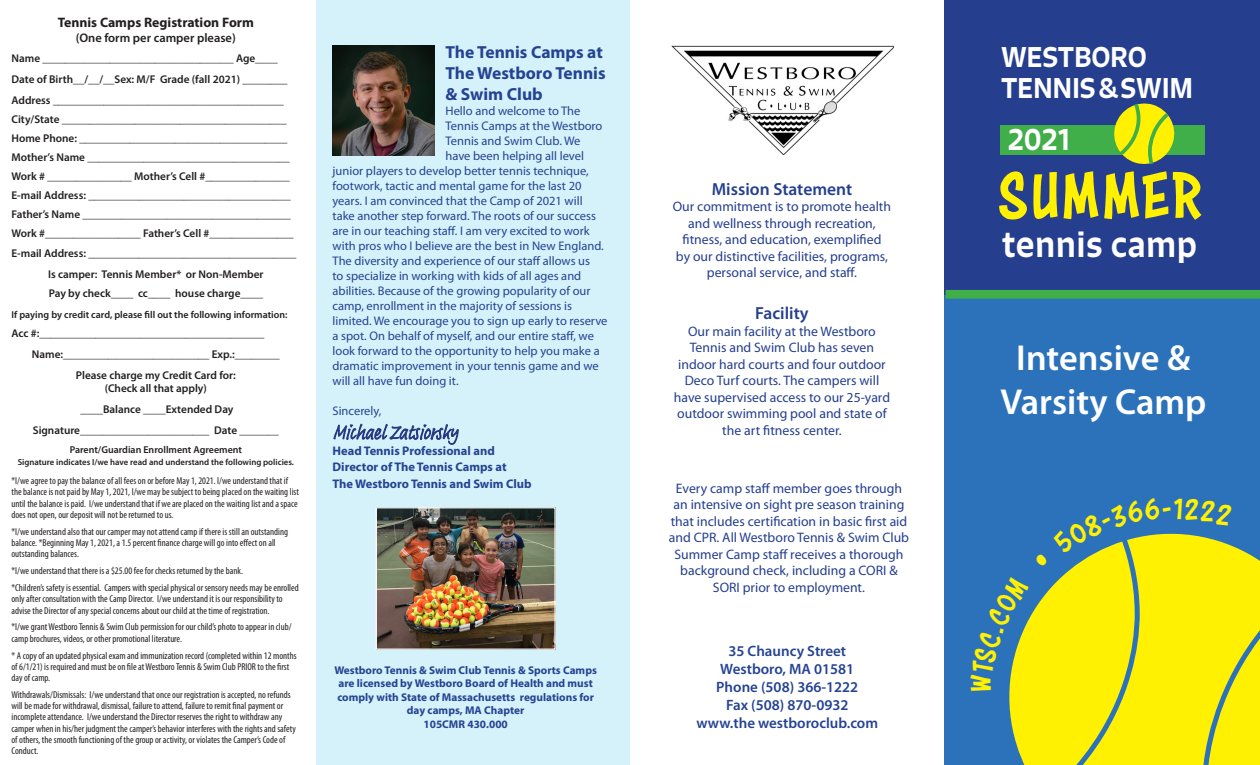
<style>
.page{position:relative;width:1260px;height:765px;background:#fff}
.page>*{position:absolute;margin:0;border:0;box-sizing:border-box;transform-origin:0 0}
.t1{font:68.75px "Astounder Squared BB";letter-spacing:.05em;color:#fff101}
.t2{font:600 36.25px "Myriad Pro";color:#fff}
.t3{font:500 33.75px "Signo";letter-spacing:.01em;color:#fff}
.t4{font:500 30px "Signo";color:#fff}
.t5{font:500 27.5px "Signo";letter-spacing:-.01em;color:#fff}
.t6{font:700 17.5px/21px "Myriad Pro";color:#254392}
.t7{font:600 17.5px "Myriad Pro";color:#253f8e}
.t8{font:600 15px "Myriad Pro";color:#254392}
.t9{font:13.75px/16.5px "Myriad Pro";color:#253f8e;text-align:center}
.t10{font:700 13.75px "Myriad Pro";color:#231f20}
.t11{font:12.5px "Myriad Pro";color:#254392}
.t12{font:700 12.5px "Myriad Pro";color:#254392}
.t13{font:600 12.5px "Myriad Pro";color:#231f20}
.t14{font:600 11.25px "Myriad Pro";color:#231f20}
.t15{font:700 11.25px/13.5px "Myriad Pro";color:#254392}
.t16{font:condensed 10px/11.2px "Myriad Pro";color:#231f20}
.t17{font:600 10px "Myriad Pro";color:#231f20}
.t18{font:600 8.75px "Myriad Pro";color:#231f20}
</style>
<div class="page">
<div style="left:316px;top:0;width:315px;height:764px;background:#d5f2fa"></div>
<div style="left:630px;top:0;width:315px;height:764px;background:#fff"></div>
<div style="left:944px;top:0;width:315px;height:764px;background:#2b72ba"></div>
<div style="left:944px;top:0;width:316px;height:294px;background:#253f8e"></div>
<img style="left:671px;top:45px;width:222px;height:109px">
<div style="left:1000px;top:125px;width:204px;height:30px;background:#40ae49"></div>
<svg style="left:1114px;top:103px;width:61px;height:61px"></svg>
<svg style="left:333px;top:424px;width:126px;height:21px"></svg>
<img style="left:332px;top:45px;width:102px;height:111px">
<div style="left:946px;top:290px;width:314px;height:9px;background:#40ae49"></div>
<svg style="left:990px;top:515px;width:270px;height:250px"></svg>
<svg style="left:1029px;top:524px;width:231px;height:241px"></svg>
<img style="left:378px;top:509px;width:176px;height:139px">
<div style="left:376px;top:507px;width:180px;height:143px;border:1px solid #fff"></div>
<svg style="left:990px;top:575px;width:40px;height:117px"></svg>
<svg style="left:1035px;top:515px;width:198px;height:52px"></svg>
<p class="t10" style="left:58px;top:15px;width:198px">Tennis Camps Registration Form</p>
<p class="t13" style="left:76px;top:31px;width:161px">(One form per camper please)</p>
<p class="t14" style="left:11px;top:52px;width:268px">Name __________________________________ Age____</p>
<p class="t14" style="left:11px;top:73px;width:278px">Date of Birth__/__/__Sex: M/F Grade (fall 2021) ________</p>
<p class="t14" style="left:11px;top:94px;width:274px">Address _________________________________________</p>
<p class="t14" style="left:11px;top:113px;width:277px">City/State ________________________________________</p>
<p class="t14" style="left:11px;top:132px;width:277px">Home Phone: _____________________________________</p>
<p class="t14" style="left:11px;top:151px;width:280px">Mother’s Name ____________________________________</p>
<p class="t14" style="left:11px;top:170px;width:280px">Work # _______________ Mother’s Cell #_______________</p>
<p class="t14" style="left:11px;top:189px;width:281px">E-mail Address: ____________________________________</p>
<p class="t14" style="left:11px;top:208px;width:281px">Father’s Name _____________________________________</p>
<p class="t14" style="left:11px;top:227px;width:284px">Work #_________________ Father’s Cell #_______________</p>
<p class="t14" style="left:11px;top:247px;width:286px">E-mail Address: _____________________________________</p>
<p class="t14" style="left:48px;top:268px;width:217px">Is camper: Tennis Member* or Non-Member</p>
<p class="t14" style="left:49px;top:287px;width:216px">Pay by check____ cc____ house charge____</p>
<p class="t17" style="left:11px;top:309px;width:278px">If paying by credit card, please fill out the following information:</p>
<p class="t14" style="left:11px;top:327px;width:254px">Acc #:________________________________________</p>
<p class="t14" style="left:32px;top:348px;width:249px">Name:__________________________ Exp.:________</p>
<p class="t14" style="left:76px;top:369px;width:162px">Please charge my Credit Card for:</p>
<p class="t14" style="left:105px;top:382px;width:104px">(Check all that apply)</p>
<p class="t14" style="left:81px;top:403px;width:155px">____Balance ____Extended Day</p>
<p class="t14" style="left:33px;top:424px;width:248px">Signature_______________________ Date _______</p>
<p class="t17" style="left:70px;top:445px;width:174px">Parent/Guardian Enrollment Agreement</p>
<p class="t18" style="left:18px;top:458px;width:278px">Signature indicates I/we have read and understand the following policies.</p>
<p class="t16" style="left:11px;top:475px;width:289px">*I/we agree to pay the balance of all fees on or before May 1, 2021. I/we understand that if the balance is not paid by May 1, 2021, I/we may be subject to being placed on the waiting list until the balance is paid. I/we understand that if we are placed on the waiting list and a space does not open, our deposit will not be returned to us.</p>
<p class="t16" style="left:11px;top:526px;width:278px">*I/we understand also that our camper may not attend camp if there is still an outstanding balance. *Beginning May 1, 2021, a 1.5 percent finance charge will go into effect on all outstanding balances.</p>
<p class="t16" style="left:11px;top:565px;width:233px">*I/we understand that there is a $25.00 fee for checks returned by the bank.</p>
<p class="t16" style="left:11px;top:582px;width:289px">*Children’s safety is essential. Campers with special physical or sensory needs may be enrolled only after consultation with the Camp Director. I/we understand it is our responsibility to advise the Director of any special concerns about our child at the time of registration.</p>
<p class="t16" style="left:11px;top:622px;width:282px">*I/we grant Westboro Tennis &amp; Swim Club permission for our child’s photo to appear in club/ camp brochures, videos, or other promotional literature.</p>
<p class="t16" style="left:11px;top:650px;width:287px">* A copy of an updated physical exam and immunization record (completed within 12 months of 6/1/21) is required and must be on file at Westboro Tennis &amp; Swim Club PRIOR to the first day of camp.</p>
<p class="t16" style="left:11px;top:689px;width:286px">Withdrawals/Dismissals: I/we understand that once our registration is accepted, no refunds will be made for withdrawal, dismissal, failure to attend, failure to remit final payment or incomplete attendance. I/we understand the Director reserves the right to withdraw any camper when in his/her judgment the camper’s behavior interferes with the rights and safety of others, the smooth functioning of the group or activity, or violates the Camper’s Code of Conduct.</p>
<p class="t6" style="left:446px;top:42px;width:159px">The Tennis Camps at</p>
<p class="t6" style="left:446px;top:63px;width:162px">The Westboro Tennis &amp; Swim Club</p>
<p class="t11" style="left:446px;top:104px;width:136px">Hello and welcome to The</p>
<p class="t11" style="left:446px;top:119px;width:158px">Tennis Camps at the Westboro</p>
<p class="t11" style="left:446px;top:134px;width:137px">Tennis and Swim Club. We</p>
<p class="t11" style="left:446px;top:149px;width:140px">have been helping all level</p>
<p class="t11" style="left:333px;top:164px;width:258px">junior players to develop better tennis technique,</p>
<p class="t11" style="left:333px;top:179px;width:251px">footwork, tactic and mental game for the last 20</p>
<p class="t11" style="left:333px;top:194px;width:252px">years. I am convinced that the Camp of 2021 will</p>
<p class="t11" style="left:333px;top:209px;width:265px">take another step forward. The roots of our success</p>
<p class="t11" style="left:333px;top:224px;width:259px">are in our teaching staff. I am very excited to work</p>
<p class="t11" style="left:333px;top:239px;width:273px">with pros who I believe are the best in New England.</p>
<p class="t11" style="left:333px;top:254px;width:259px">The diversity and experience of our staff allows us</p>
<p class="t11" style="left:333px;top:269px;width:250px">to specialize in working with kids of all ages and</p>
<p class="t11" style="left:333px;top:284px;width:260px">abilities. Because of the growing popularity of our</p>
<p class="t11" style="left:333px;top:299px;width:241px">camp, enrollment in the majority of sessions is</p>
<p class="t11" style="left:333px;top:314px;width:276px">limited. We encourage you to sign up early to reserve</p>
<p class="t11" style="left:333px;top:329px;width:263px">a spot. On behalf of myself, and our entire staff, we</p>
<p class="t11" style="left:333px;top:344px;width:269px">look forward to the opportunity to help you make a</p>
<p class="t11" style="left:333px;top:359px;width:268px">dramatic improvement in your tennis game and we</p>
<p class="t11" style="left:333px;top:374px;width:128px">will all have fun doing it.</p>
<p class="t11" style="left:333px;top:404px;width:50px">Sincerely,</p>
<p class="t12" style="left:333px;top:444px;width:164px">Head Tennis Professional and</p>
<p class="t12" style="left:333px;top:460px;width:176px">Director of The Tennis Camps at</p>
<p class="t12" style="left:333px;top:476px;width:201px">The Westboro Tennis and Swim Club</p>
<p class="t15" style="left:334px;top:663px;width:264px">Westboro Tennis &amp; Swim Club Tennis &amp; Sports Camps are licensed by Westboro Board of Health and must comply with State of Massachusetts regulations for</p>
<p class="t15" style="left:407px;top:704px;width:119px">day camps, MA Chapter</p>
<p class="t15" style="left:424px;top:717px;width:86px">105CMR 430.000</p>
<p class="t7" style="left:712px;top:179px;width:142px">Mission Statement</p>
<p class="t9" style="left:673px;top:199px;width:220px">Our commitment is to promote health and wellness through recreation, fitness, and education, exemplified<br>by our distinctive facilities, programs, personal service, and staff.</p>
<p class="t7" style="left:755px;top:304px;width:55px">Facility</p>
<p class="t9" style="left:674px;top:323px;width:218px">Our main facility at the Westboro<br>Tennis and Swim Club has seven indoor hard courts and four outdoor<br>Deco Turf courts. The campers will have supervised access to our 25-yard outdoor swimming pool and state of the art fitness center.</p>
<p class="t9" style="left:669px;top:480px;width:242px">Every camp staff member goes through an intensive on sight pre season training that includes certification in basic first aid and CPR. All Westboro Tennis &amp; Swim Club Summer Camp staff receives a thorough background check, including a CORI &amp; SORI prior to employment.</p>
<p class="t8" style="left:728px;top:642px;width:119px">35 Chauncy Street</p>
<p class="t8" style="left:720px;top:660px;width:135px">Westboro, MA 01581</p>
<p class="t8" style="left:716px;top:678px;width:144px">Phone (508) 366-1222</p>
<p class="t8" style="left:726px;top:696px;width:124px">Fax (508) 870-0932</p>
<p class="t8" style="left:696px;top:714px;width:183px">www.the westboroclub.com</p>
<p class="t5" style="left:1001px;top:39px;width:147px">WESTBORO</p>
<p class="t5" style="left:1001px;top:71px;width:194px">TENNIS &amp; SWIM</p>
<p class="t4" style="left:1008px;top:120px;width:65px">2021</p>
<p class="t1" style="left:998px;top:157px;width:205px">SUMMER</p>
<p class="t3" style="left:1002px;top:223px;width:197px">tennis camp</p>
<p class="t2" style="left:1016px;top:338px;width:176px">Intensive &amp;</p>
<p class="t2" style="left:1000px;top:382px;width:208px">Varsity Camp</p>
</div>
